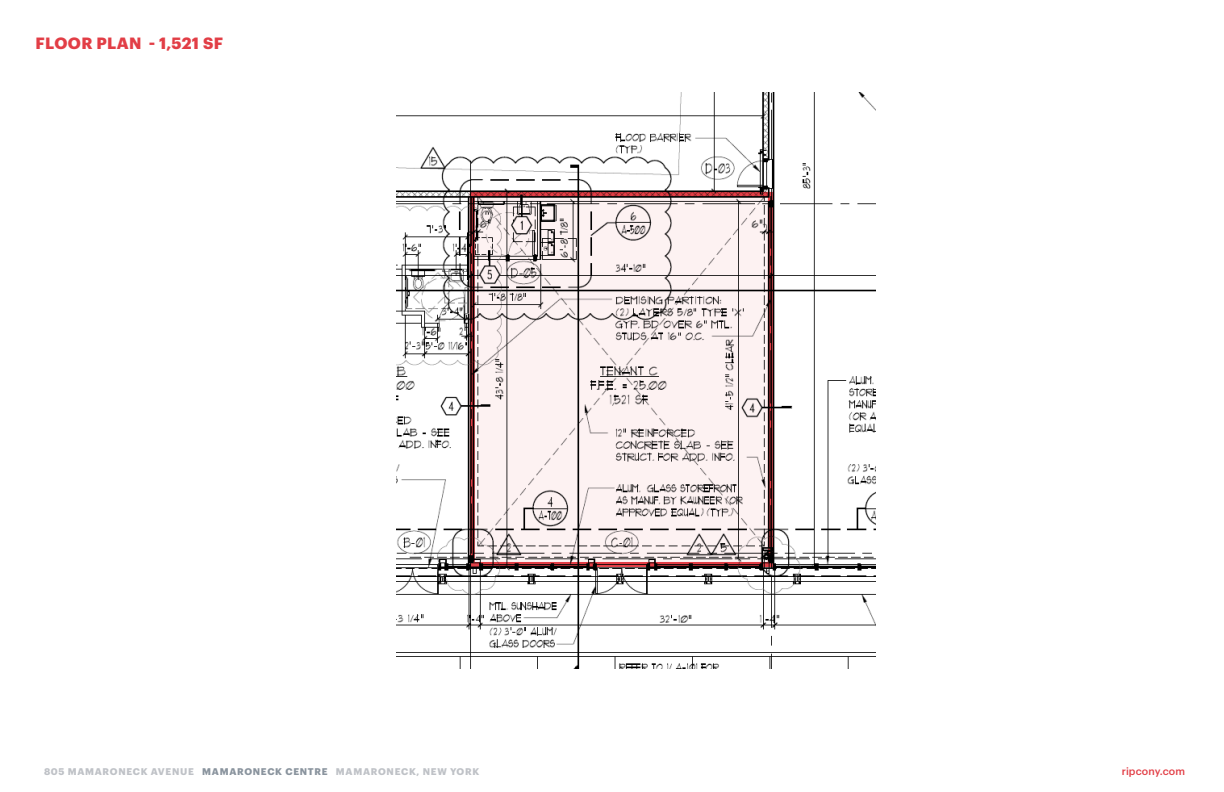
<style>
.page{position:relative;width:1224px;height:792px;background:#fff}
.page>*{position:absolute;margin:0;border:0;box-sizing:border-box;transform-origin:0 0}
.t1{font:700 16px "Graphik";letter-spacing:.025em;color:#e23e46}
.t2{font:500 10.5px "Graphik";letter-spacing:.01em;color:#e23e46}
.t3{font:700 9.5px "Graphik";letter-spacing:.075em;color:#bfc2c7}
.s1{color:#8a949e}
</style>
<div class="page">
<img style="left:396px;top:92px;width:480px;height:576px">
<svg style="left:476px;top:198px;width:291px;height:363px;fill:#fdf2f2"></svg>
<div style="left:470px;top:192px;width:303px;height:375px;border:5px solid #e23e46"></div>
<h1 class="t1" style="left:36px;top:31px;width:189px">FLOOR PLAN - 1,521 SF</h1>
<p class="t3" style="left:44px;top:764px;width:437px">805 MAMARONECK AVENUE <span class="s1">MAMARONECK CENTRE</span> MAMARONECK, NEW YORK</p>
<p class="t2" style="left:1122px;top:763px;width:65px">ripcony.com</p>
</div>
